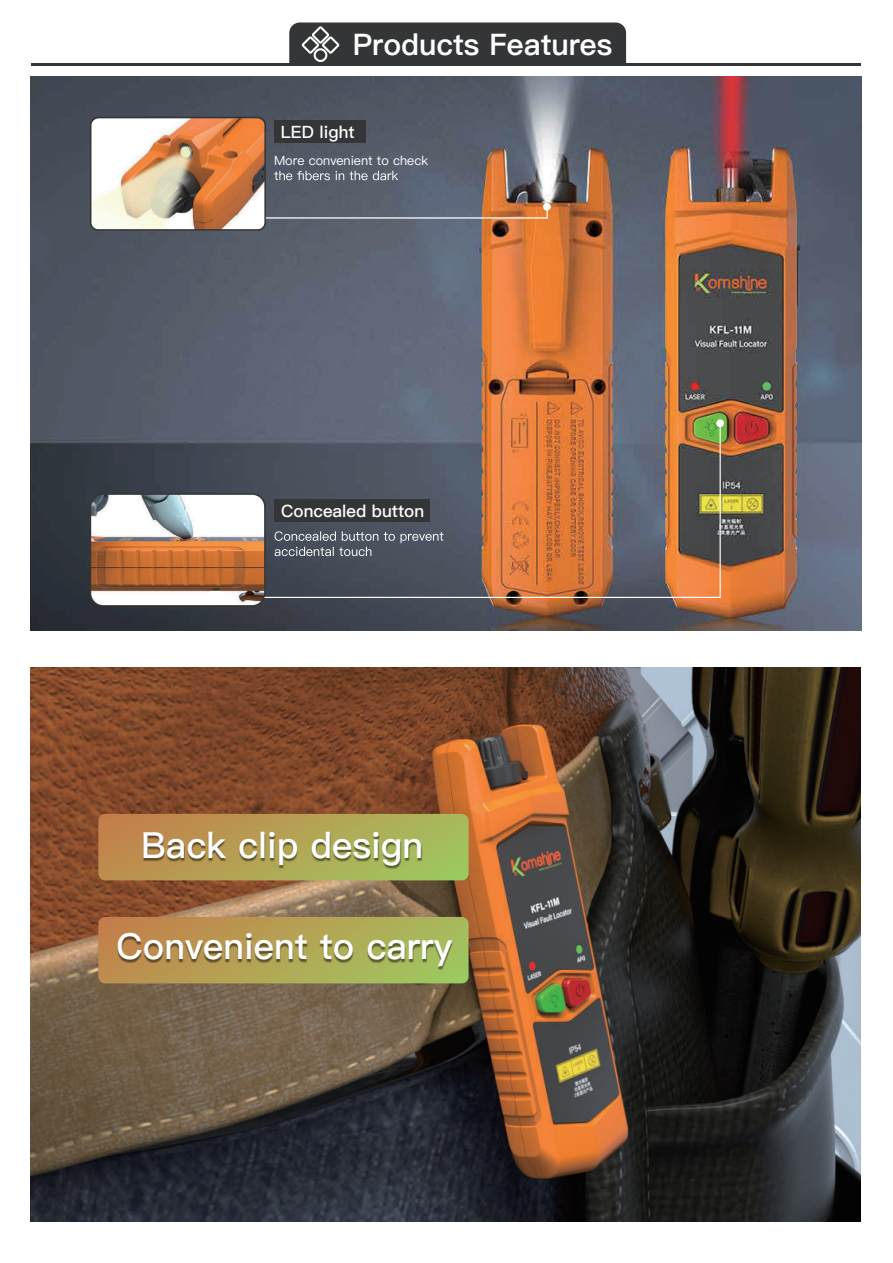
<style>
.page{position:relative;width:893px;height:1263px;background:#fff}
.page>*{position:absolute;margin:0;border:0;box-sizing:border-box;transform-origin:0 0}
.t1{font:36px "Ping Fang SC Bold";color:#fff}
.t2{font:29.7px "Ping Fang SC Heavy";color:#fff}
.t3{font:16.95px "Ping Fang SC Bold";color:#fff}
.t4{font:12.75px "Ping Fang SC Medium";color:#fff}
</style>
<div class="page">
<hr style="left:32px;top:63px;width:829px;height:2px;background:#343536">
<div style="left:289px;top:23px;width:337px;height:40px;background:#343536"></div>
<img style="left:31px;top:77px;width:830px;height:553px">
<div style="left:274px;top:120px;width:91px;height:23px;background:#343536"></div>
<img style="left:91px;top:118px;width:174px;height:112px">
<svg style="left:274px;top:171px;width:124px;height:9px"></svg>
<svg style="left:266px;top:204px;width:282px;height:15px;background:#817471"></svg>
<div style="left:90px;top:117px;width:176px;height:114px;border:2px solid #343536;border-radius:7px"></div>
<img style="left:90px;top:494px;width:175px;height:112px">
<div style="left:90px;top:493px;width:176px;height:114px;border:2px solid #343536;border-radius:13px"></div>
<svg style="left:263px;top:423px;width:458px;height:176px;background:#816557"></svg>
<div style="left:716px;top:419px;width:8px;height:8px;background:#fff;border-radius:50%"></div>
<div style="left:543px;top:203px;width:8px;height:8px;background:#fff;border-radius:50%"></div>
<img style="left:31px;top:668px;width:830px;height:553px">
<img style="left:87px;top:775px;width:390px;height:102px">
<img style="left:62px;top:877px;width:445px;height:150px">
<p class="t2" style="left:353px;top:27px;width:261px">Products Features</p>
<p class="t3" style="left:281px;top:122px;width:75px">LED light</p>
<p class="t4" style="left:274px;top:153px;width:156px">More convenient to check</p>
<p class="t3" style="left:281px;top:501px;width:145px">Concealed button</p>
<p class="t1" style="left:141px;top:823px;width:283px">Back clip design</p>
<p class="t1" style="left:117px;top:925px;width:337px">Convenient to carry</p>
</div>
